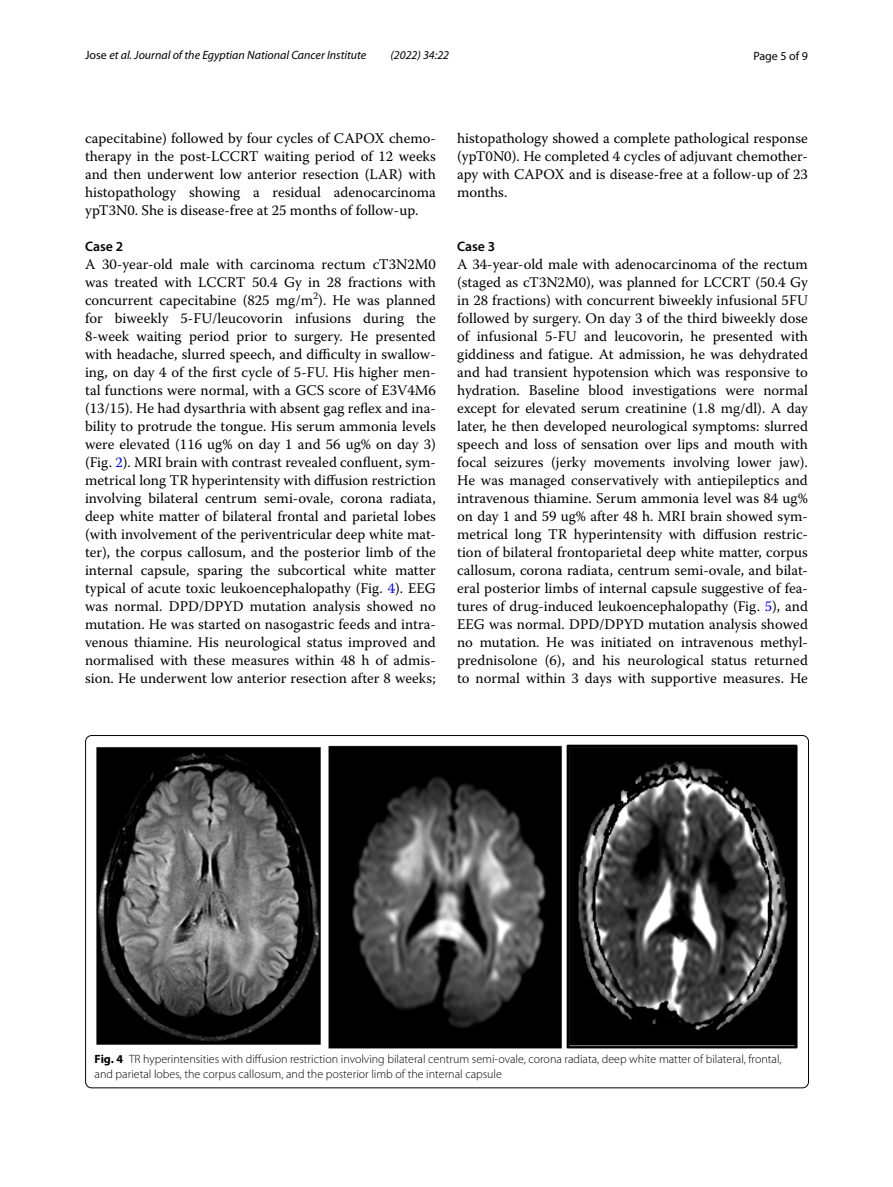
<style>
.page{position:relative;width:893px;height:1187px;background:#fff}
.page>*{position:absolute;margin:0;border:0;box-sizing:border-box;transform-origin:0 0}
.t1{font:14.7px/18px "Warnock Pro";color:#000;text-align:justify}
.t2{font:600 13.8px "Myriad Pro";color:#000}
.t3{font:300 12px/15px "Myriad Pro";color:#000}
.t4{font:italic 12px "Myriad Pro";color:#000}
.t5{font:12px "Myriad Pro";color:#000}
.s1{font-style:normal}
.s2{color:#00f}
.s3{font-weight:700}
</style>
<div class="page">
<img style="left:97px;top:744px;width:700px;height:304px">
<p class="t4" style="left:85px;top:48px;width:283px"><span class="s1">Jose</span> et al. Journal of the Egyptian National Cancer Institute</p>
<p class="t4" style="left:390px;top:48px;width:60px">(2022) 34:22</p>
<p class="t5" style="left:753px;top:48px;width:56px">Page 5 of 9</p>
<p class="t1" style="left:85px;top:128px;width:352px">capecitabine) followed by four cycles of CAPOX chemo&shy;therapy in the post-LCCRT waiting period of 12 weeks and then underwent low anterior resection (LAR) with histopathology showing a residual adenocarcinoma ypT3N0. She is disease-free at 25 months of follow-up.</p>
<p class="t2" style="left:85px;top:237px;width:40px">Case 2</p>
<p class="t1" style="left:85px;top:254px;width:352px">A 30-year-old male with carcinoma rectum cT3N2M0 was treated with LCCRT 50.4 Gy in 28 fractions with concurrent capecitabine (825 mg/m<sup>2</sup>). He was planned for biweekly 5-FU/leucovorin infusions during the 8-week waiting period prior to surgery. He presented with headache, slurred speech, and difficulty in swallow&shy;ing, on day 4 of the first cycle of 5-FU. His higher men&shy;tal functions were normal, with a GCS score of E3V4M6 (13/15). He had dysarthria with absent gag reflex and ina&shy;bility to protrude the tongue. His serum ammonia levels were elevated (116 ug% on day 1 and 56 ug% on day 3) (Fig. <span class="s2">2</span>). MRI brain with contrast revealed confluent, sym&shy;metrical long TR hyperintensity with diffusion restriction involving bilateral centrum semi-ovale, corona radiata, deep white matter of bilateral frontal and parietal lobes (with involvement of the periventricular deep white mat&shy;ter), the corpus callosum, and the posterior limb of the internal capsule, sparing the subcortical white matter typical of acute toxic leukoencephalopathy (Fig. <span class="s2">4</span>). EEG was normal. DPD/DPYD mutation analysis showed no mutation. He was started on nasogastric feeds and intra&shy;venous thiamine. His neurological status improved and normalised with these measures within 48 h of admis&shy;sion. He underwent low anterior resection after 8 weeks;</p>
<p class="t1" style="left:457px;top:128px;width:352px">histopathology showed a complete pathological response (ypT0N0). He completed 4 cycles of adjuvant chemother&shy;apy with CAPOX and is disease-free at a follow-up of 23 months.</p>
<p class="t2" style="left:457px;top:237px;width:40px">Case 3</p>
<p class="t1" style="left:457px;top:254px;width:352px">A 34-year-old male with adenocarcinoma of the rectum (staged as cT3N2M0), was planned for LCCRT (50.4 Gy in 28 fractions) with concurrent biweekly infusional 5FU followed by surgery. On day 3 of the third biweekly dose of infusional 5-FU and leucovorin, he presented with giddiness and fatigue. At admission, he was dehydrated and had transient hypotension which was responsive to hydration. Baseline blood investigations were normal except for elevated serum creatinine (1.8 mg/dl). A day later, he then developed neurological symptoms: slurred speech and loss of sensation over lips and mouth with focal seizures (jerky movements involving lower jaw).<br>He was managed conservatively with antiepileptics and intravenous thiamine. Serum ammonia level was 84 ug% on day 1 and 59 ug% after 48 h. MRI brain showed sym&shy;metrical long TR hyperintensity with diffusion restric&shy;tion of bilateral frontoparietal deep white matter, corpus callosum, corona radiata, centrum semi-ovale, and bilat&shy;eral posterior limbs of internal capsule suggestive of fea&shy;tures of drug-induced leukoencephalopathy (Fig. <span class="s2">5</span>), and EEG was normal. DPD/DPYD mutation analysis showed no mutation. He was initiated on intravenous methyl&shy;prednisolone (6), and his neurological status returned to normal within 3 days with supportive measures. He</p>
<p class="t3" style="left:95px;top:1051px;width:688px"><span class="s3">Fig. 4</span> TR hyperintensities with diffusion restriction involving bilateral centrum semi-ovale, corona radiata, deep white matter of bilateral, frontal, and parietal lobes, the corpus callosum, and the posterior limb of the internal capsule</p>
</div>
